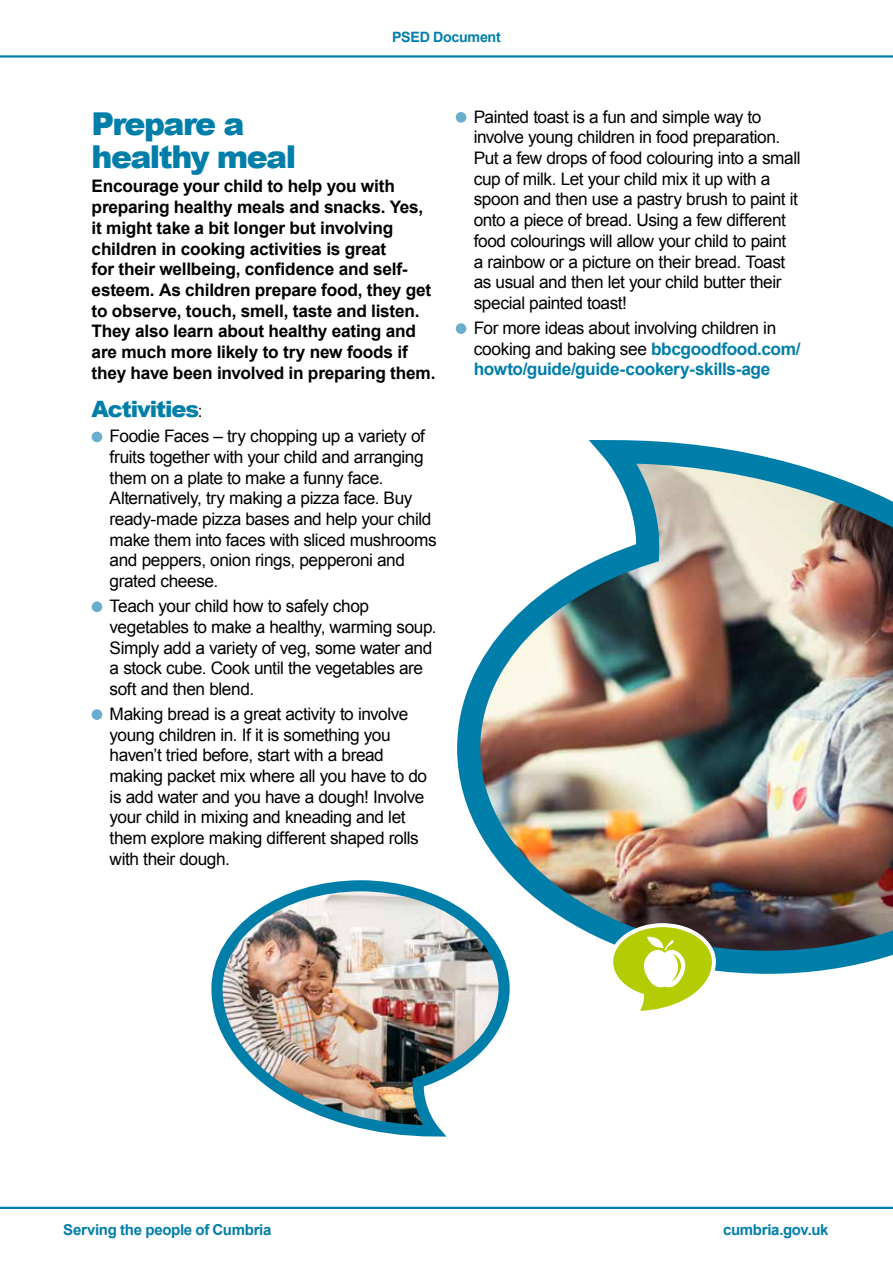
<style>
.page{position:relative;width:893px;height:1263px;background:#fff}
.page>*{position:absolute;margin:0;border:0;box-sizing:border-box;transform-origin:0 0}
.t1{font:900 31.5px/33px "Arial";letter-spacing:-.05em;color:#007eaa}
.t2{font:900 22.5px "Arial";letter-spacing:-.05em;color:#007eaa}
.t3{font:17.25px/20.7px "Arial";letter-spacing:-.025em;color:#000}
.t4{font:700 17.25px/20.7px "Arial";letter-spacing:-.015em;color:#000}
.t5{font:700 15px "Arial";letter-spacing:-.02em;color:#007eaa}
.t6{font:700 14.25px "Arial";letter-spacing:-.02em;color:#007eaa}
.s1{font-weight:400;font-size:17.25px;color:#000}
.s2{font-weight:700;color:#007eaa}
</style>
<div class="page">
<div style="left:92px;top:432px;width:10px;height:10px;background:#69aecd;border-radius:50%"></div>
<div style="left:92px;top:601px;width:10px;height:11px;background:#69aecd;border-radius:50%"></div>
<div style="left:92px;top:709px;width:10px;height:11px;background:#69aecd;border-radius:50%"></div>
<div style="left:456px;top:112px;width:10px;height:11px;background:#69aecd;border-radius:50%"></div>
<div style="left:456px;top:323px;width:10px;height:11px;background:#69aecd;border-radius:50%"></div>
<hr style="left:0;top:1207px;width:893px;height:2px;background:#007eaa">
<hr style="left:0;top:55px;width:893px;height:3px;background:#007eaa">
<img style="left:457px;top:452px;width:436px;height:522px">
<img style="left:211px;top:875px;width:304px;height:262px">
<svg style="left:609px;top:923px;width:107px;height:88px"></svg>
<p class="t6" style="left:392px;top:28px;width:110px">PSED Document</p>
<h1 class="t1" style="left:92px;top:106px;width:206px">Prepare a healthy meal</h1>
<p class="t4" style="left:92px;top:177px;width:345px">Encourage your child to help you with preparing healthy meals and snacks. Yes, it might take a bit longer but involving children in cooking activities is great<br>for their wellbeing, confidence and self&shy;esteem. As children prepare food, they get to observe, touch, smell, taste and listen.<br>They also learn about healthy eating and are much more likely to try new foods if they have been involved in preparing them.</p>
<h2 class="t2" style="left:92px;top:393px;width:112px">Activities<span class="s1">:</span></h2>
<p class="t3" style="left:110px;top:426px;width:328px">Foodie Faces – try chopping up a variety of fruits together with your child and arranging them on a plate to make a funny face.<br>Alternatively, try making a pizza face. Buy ready-made pizza bases and help your child make them into faces with sliced mushrooms and peppers, onion rings, pepperoni and grated cheese.</p>
<p class="t3" style="left:110px;top:596px;width:329px">Teach your child how to safely chop vegetables to make a healthy, warming soup.<br>Simply add a variety of veg, some water and a stock cube. Cook until the vegetables are soft and then blend.</p>
<p class="t3" style="left:110px;top:704px;width:319px">Making bread is a great activity to involve young children in. If it is something you haven’t tried before, start with a bread making packet mix where all you have to do is add water and you have a dough! Involve your child in mixing and kneading and let them explore making different shaped rolls with their dough.</p>
<p class="t3" style="left:474px;top:106px;width:328px">Painted toast is a fun and simple way to involve young children in food preparation.<br>Put a few drops of food colouring into a small cup of milk. Let your child mix it up with a spoon and then use a pastry brush to paint it onto a piece of bread. Using a few different food colourings will allow your child to paint<br>a rainbow or a picture on their bread. Toast as usual and then let your child butter their special painted toast!</p>
<p class="t3" style="left:474px;top:318px;width:328px">For more ideas about involving children in cooking and baking see <span class="s2">bbcgoodfood.com/ howto/guide/guide-cookery-skills-age</span></p>
<p class="t5" style="left:63px;top:1220px;width:210px">Serving the people of Cumbria</p>
<p class="t5" style="left:723px;top:1220px;width:107px">cumbria.gov.uk</p>
</div>
